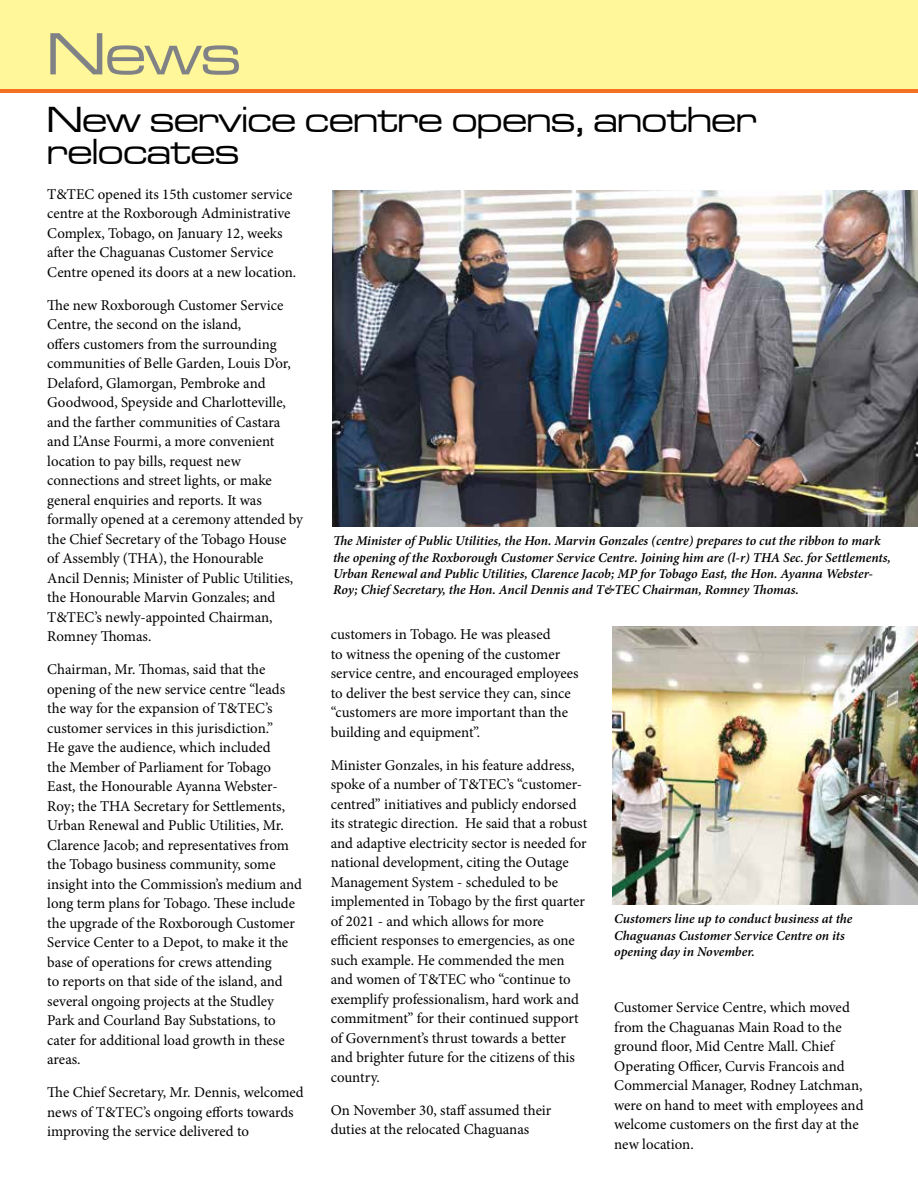
<style>
.page{position:relative;width:918px;height:1188px;background:#fff}
.page>*{position:absolute;margin:0;border:0;box-sizing:border-box;transform-origin:0 0}
.t1{font:61.8px "Microgramma D Medi Exte";color:#808285}
.t2{font:37.5px/31.5px "Microgramma D Medi Exte";color:#000}
.t3{font:15px/19.5px "Minion Pro";letter-spacing:-.005em;color:#000}
.t4{font:italic 600 13.5px/16.2px "Minion Pro";letter-spacing:-.005em;color:#000}
</style>
<div class="page">
<div style="left:1px;top:0;width:917px;height:90px;background:#fff799"></div>
<hr style="left:1px;top:89px;width:917px;height:3px;background:#f37121">
<img style="left:332px;top:190px;width:586px;height:337px">
<img style="left:612px;top:626px;width:306px;height:279px">
<h1 class="t1" style="left:47px;top:15px;width:195px">News</h1>
<h2 class="t2" style="left:47px;top:103px;width:710px">New service centre opens, another relocates</h2>
<p class="t3" style="left:47px;top:184px;width:251px">T&amp;TEC opened its 15th customer service centre at the Roxborough Administrative Complex, Tobago, on January 12, weeks after the Chaguanas Customer Service Centre opened its doors at a new location.</p>
<p class="t3" style="left:47px;top:295px;width:257px">The new Roxborough Customer Service Centre, the second on the island,<br>offers customers from the surrounding communities of Belle Garden, Louis D’or, Delaford, Glamorgan, Pembroke and Goodwood, Speyside and Charlotteville, and the farther communities of Castara and L’Anse Fourmi, a more convenient location to pay bills, request new connections and street lights, or make general enquiries and reports. It was formally opened at a ceremony attended by the Chief Secretary of the Tobago House<br>of Assembly (THA), the Honourable<br>Ancil Dennis; Minister of Public Utilities, the Honourable Marvin Gonzales; and T&amp;TEC’s newly-appointed Chairman, Romney Thomas.</p>
<p class="t3" style="left:47px;top:660px;width:256px">Chairman, Mr. Thomas, said that the opening of the new service centre “leads the way for the expansion of T&amp;TEC’s customer services in this jurisdiction.”<br>He gave the audience, which included<br>the Member of Parliament for Tobago East, the Honourable Ayanna Webster-Roy; the THA Secretary for Settlements, Urban Renewal and Public Utilities, Mr.<br>Clarence Jacob; and representatives from the Tobago business community, some insight into the Commission’s medium and long term plans for Tobago. These include the upgrade of the Roxborough Customer Service Center to a Depot, to make it the base of operations for crews attending<br>to reports on that side of the island, and several ongoing projects at the Studley Park and Courland Bay Substations, to cater for additional load growth in these areas.</p>
<p class="t3" style="left:47px;top:1083px;width:258px">The Chief Secretary, Mr. Dennis, welcomed news of T&amp;TEC’s ongoing efforts towards improving the service delivered to</p>
<p class="t4" style="left:333px;top:533px;width:559px">The Minister of Public Utilities, the Hon. Marvin Gonzales (centre) prepares to cut the ribbon to mark the opening of the Roxborough Customer Service Centre. Joining him are (l-r) THA Sec. for Settlements, Urban Renewal and Public Utilities, Clarence Jacob; MP for Tobago East, the Hon. Ayanna Webster-Roy; Chief Secretary, the Hon. Ancil Dennis and T&amp;TEC Chairman, Romney Thomas.</p>
<p class="t3" style="left:331px;top:625px;width:249px">customers in Tobago. He was pleased<br>to witness the opening of the customer service centre, and encouraged employees to deliver the best service they can, since “customers are more important than the building and equipment”.</p>
<p class="t3" style="left:331px;top:755px;width:258px">Minister Gonzales, in his feature address, spoke of a number of T&amp;TEC’s “customer&shy;centred” initiatives and publicly endorsed its strategic direction. He said that a robust and adaptive electricity sector is needed for national development, citing the Outage Management System - scheduled to be implemented in Tobago by the first quarter of 2021 - and which allows for more efficient responses to emergencies, as one such example. He commended the men and women of T&amp;TEC who “continue to exemplify professionalism, hard work and commitment” for their continued support of Government’s thrust towards a better and brighter future for the citizens of this country.</p>
<p class="t3" style="left:331px;top:1100px;width:222px">On November 30, staff assumed their duties at the relocated Chaguanas</p>
<p class="t4" style="left:614px;top:911px;width:240px">Customers line up to conduct business at the<br>Chaguanas Customer Service Centre on its opening day in November.</p>
<p class="t3" style="left:614px;top:998px;width:251px">Customer Service Centre, which moved from the Chaguanas Main Road to the ground floor, Mid Centre Mall. Chief Operating Officer, Curvis Francois and Commercial Manager, Rodney Latchman, were on hand to meet with employees and welcome customers on the first day at the new location.</p>
</div>
